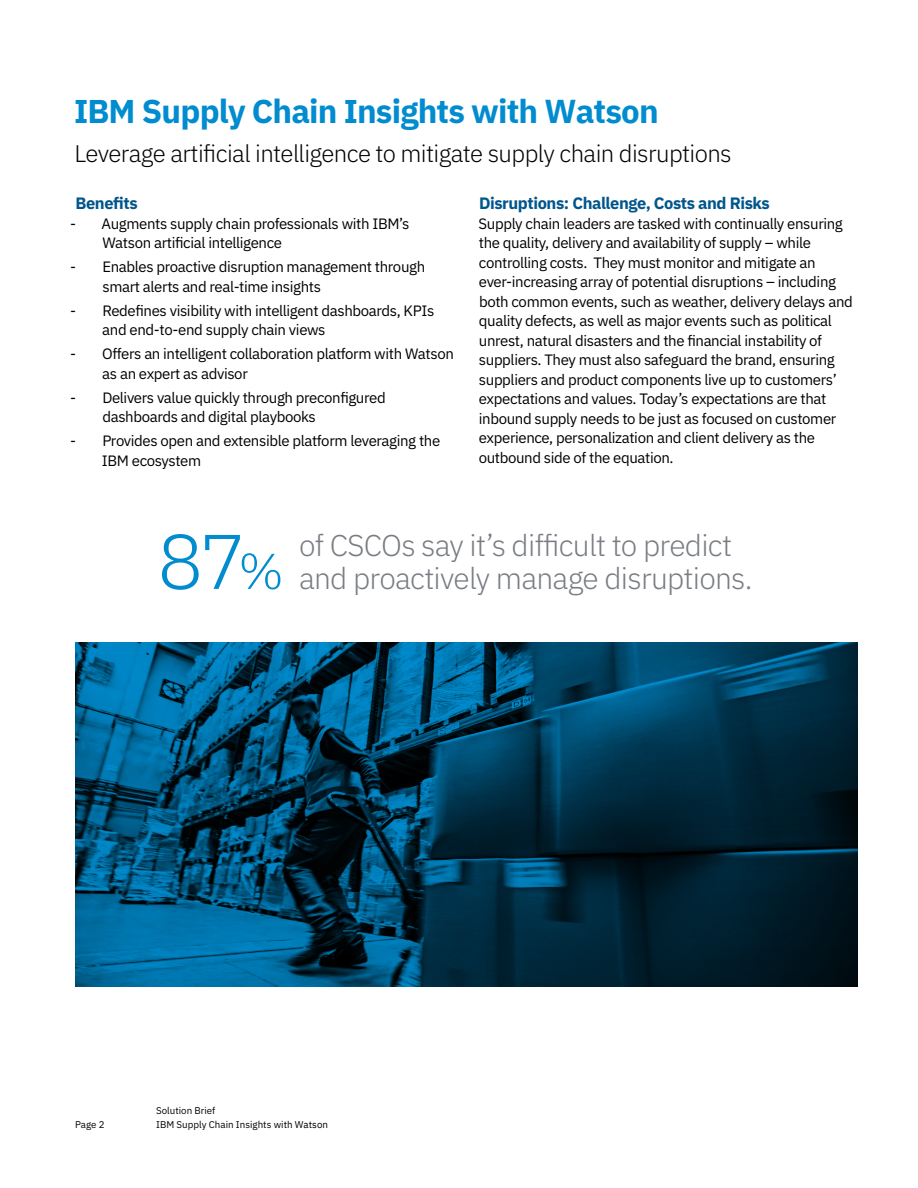
<style>
.page{position:relative;width:918px;height:1188px;background:#fff}
.page>*{position:absolute;margin:0;border:0;box-sizing:border-box;transform-origin:0 0}
.t1{font:300 77.25px "IBM Plex Sans";color:#008ccf}
.t2{font:700 33px "IBM Plex Sans";letter-spacing:-.025em;color:#008ccf}
.t3{font:300 30px/33px "IBM Plex Sans";letter-spacing:-.025em;color:#797d83}
.t4{font:300 24px "IBM Plex Sans";letter-spacing:-.025em;color:#000}
.Headers_Body{font:700 16.5px "IBM Plex Sans";letter-spacing:-.025em;color:#00558b}
.t5{font:15px/19.5px "IBM Plex Sans";letter-spacing:-.025em;color:#000}
.Page{font:9.75px/14.2px "IBM Plex Sans";color:#000}
.s1{font-size:50.25px}
</style>
<div class="page">
<svg style="left:75px;top:642px;width:783px;height:345px;background:#003d5b"></svg>
<p class="t2" style="left:74px;top:85px;width:586px">IBM Supply Chain Insights with Watson</p>
<p class="t4" style="left:75px;top:136px;width:659px">Leverage artificial intelligence to mitigate supply chain disruptions</p>
<p class="Headers_Body" style="left:479px;top:190px;width:292px">Disruptions: Challenge, Costs and Risks</p>
<p class="t5" style="left:479px;top:213px;width:376px">Supply chain leaders are tasked with continually ensuring the quality, delivery and availability of supply – while controlling costs. They must monitor and mitigate an ever-increasing array of potential disruptions – including both common events, such as weather, delivery delays and quality defects, as well as major events such as political unrest, natural disasters and the financial instability of suppliers. They must also safeguard the brand, ensuring suppliers and product components live up to customers’ expectations and values. Today’s expectations are that inbound supply needs to be just as focused on customer experience, personalization and client delivery as the outbound side of the equation.</p>
<p class="Headers_Body" style="left:76px;top:190px;width:64px">Benefits</p>
<p class="t5" style="left:102px;top:213px;width:309px;text-indent:-32px">- Augments supply chain professionals with IBM’s<br>Watson artificial intelligence</p>
<p class="t5" style="left:102px;top:256px;width:324px;text-indent:-32px">- Enables proactive disruption management through smart alerts and real-time insights</p>
<p class="t5" style="left:102px;top:300px;width:334px;text-indent:-32px">- Redefines visibility with intelligent dashboards, KPIs and end-to-end supply chain views</p>
<p class="t5" style="left:102px;top:343px;width:353px;text-indent:-32px">- Offers an intelligent collaboration platform with Watson as an expert as advisor</p>
<p class="t5" style="left:102px;top:387px;width:285px;text-indent:-32px">- Delivers value quickly through preconfigured dashboards and digital playbooks</p>
<p class="t5" style="left:102px;top:430px;width:340px;text-indent:-32px">- Provides open and extensible platform leveraging the<br>IBM ecosystem</p>
<p class="t1" style="left:157px;top:503px;width:128px">87<span class="s1">%</span></p>
<p class="t3" style="left:299px;top:526px;width:455px">of CSCOs say it’s difficult to predict and proactively manage disruptions.</p>
<p class="Page" style="left:75px;top:1117px;width:31px">Page 2</p>
<p class="Page" style="left:156px;top:1102px;width:173px">Solution Brief<br>IBM Supply Chain Insights with Watson</p>
</div>
